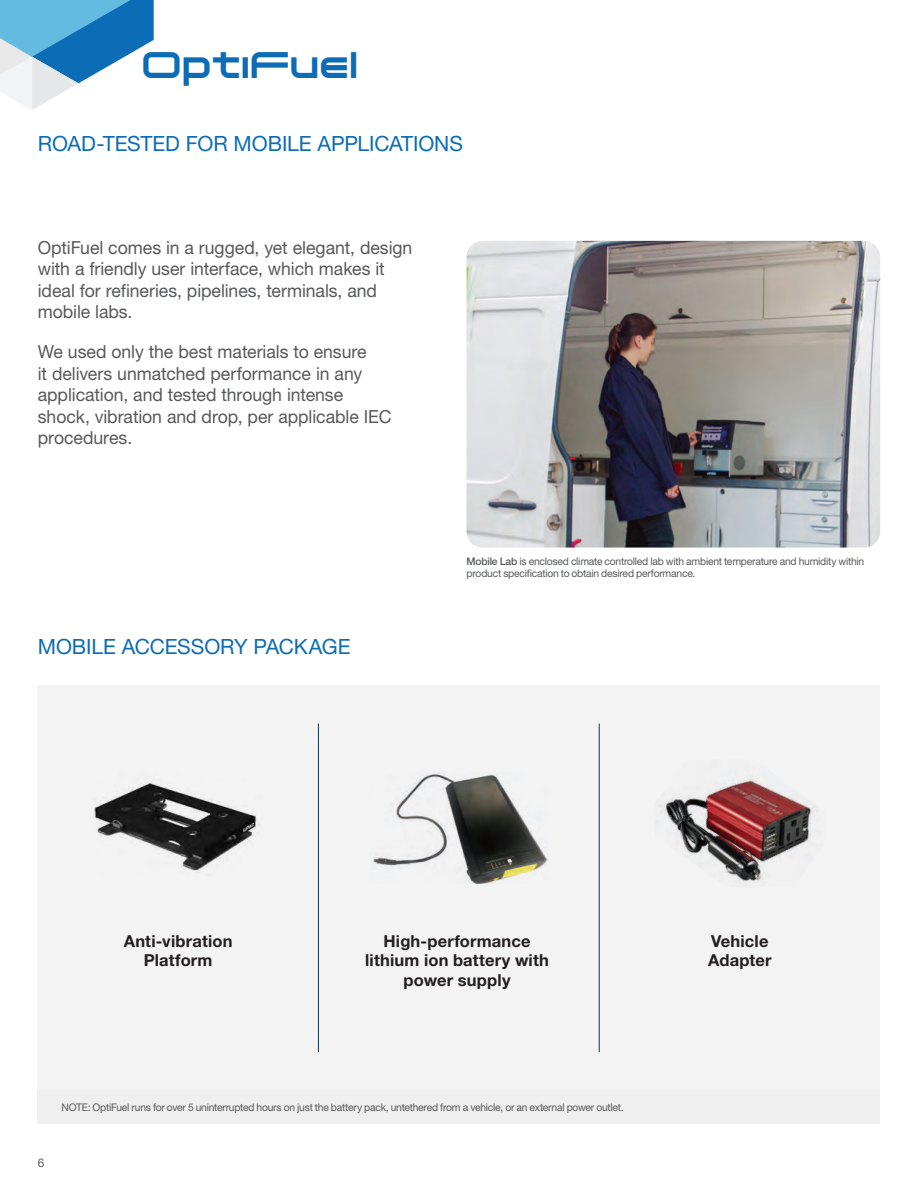
<style>
.page{position:relative;width:918px;height:1188px;background:#fff}
.page>*{position:absolute;margin:0;border:0;box-sizing:border-box;transform-origin:0 0}
.t1{font:37.05px "Tachyon";letter-spacing:.005em;color:#0d6cb6}
.Heading{font:21px "Helvetica Neue LT Std";letter-spacing:-.005em;color:#0d6cb6}
.Body{font:18px/21.6px "Helvetica Neue LT Std";letter-spacing:-.005em;color:#57585a}
.SH2{font:700 16.5px/19.8px "Helvetica Neue LT Std";letter-spacing:.01em;color:#231f20;text-align:center}
.t2{font:12px "Helvetica Neue LT Std";color:#57585a}
.Notes{font:10.5px/12.6px "Helvetica Neue LT Std";letter-spacing:-.025em;color:#57585a}
.s1{font-weight:500}
</style>
<div class="page">
<svg style="left:0;top:0;width:154px;height:110px"></svg>
<div style="left:38px;top:685px;width:842px;height:404px;background:#f0f1f2"></div>
<div style="left:38px;top:1089px;width:842px;height:35px;background:#efefef"></div>
<img style="left:94px;top:782px;width:162px;height:89px">
<img style="left:467px;top:241px;width:413px;height:307px">
<img style="left:373px;top:774px;width:174px;height:110px">
<img style="left:660px;top:779px;width:158px;height:103px">
<hr style="left:318px;top:724px;width:1px;height:328px;background:#063463">
<hr style="left:599px;top:724px;width:1px;height:328px;background:#063463">
<h1 class="t1" style="left:144px;top:41px;width:218px">OptiFuel</h1>
<p class="Heading" style="left:38px;top:132px;width:427px">ROAD-TESTED FOR MOBILE APPLICATIONS</p>
<p class="Body" style="left:38px;top:236px;width:376px">OptiFuel comes in a rugged, yet elegant, design with a friendly user interface, which makes it ideal for refineries, pipelines, terminals, and mobile labs.</p>
<p class="Body" style="left:38px;top:341px;width:355px">We used only the best materials to ensure<br>it delivers unmatched performance in any application, and tested through intense shock, vibration and drop, per applicable IEC procedures.</p>
<p class="Heading" style="left:38px;top:634px;width:314px">MOBILE ACCESSORY PACKAGE</p>
<p class="Notes" style="left:467px;top:554px;width:399px"><span class="s1">Mobile Lab</span> is enclosed climate controlled lab with ambient temperature and humidity within product specification to obtain desired performance.</p>
<p class="SH2" style="left:124px;top:930px;width:110px">Anti-vibration<br>Platform</p>
<p class="SH2" style="left:365px;top:930px;width:185px">High-performance lithium ion battery with power supply</p>
<p class="SH2" style="left:711px;top:930px;width:59px">Vehicle</p>
<p class="SH2" style="left:708px;top:950px;width:65px">Adapter</p>
<p class="t2" style="left:38px;top:1156px;width:8px">6</p>
<p class="Notes" style="left:62px;top:1100px;width:564px">NOTE: OptiFuel runs for over 5 uninterrupted hours on just the battery pack, untethered from a vehicle, or an external power outlet.</p>
</div>
